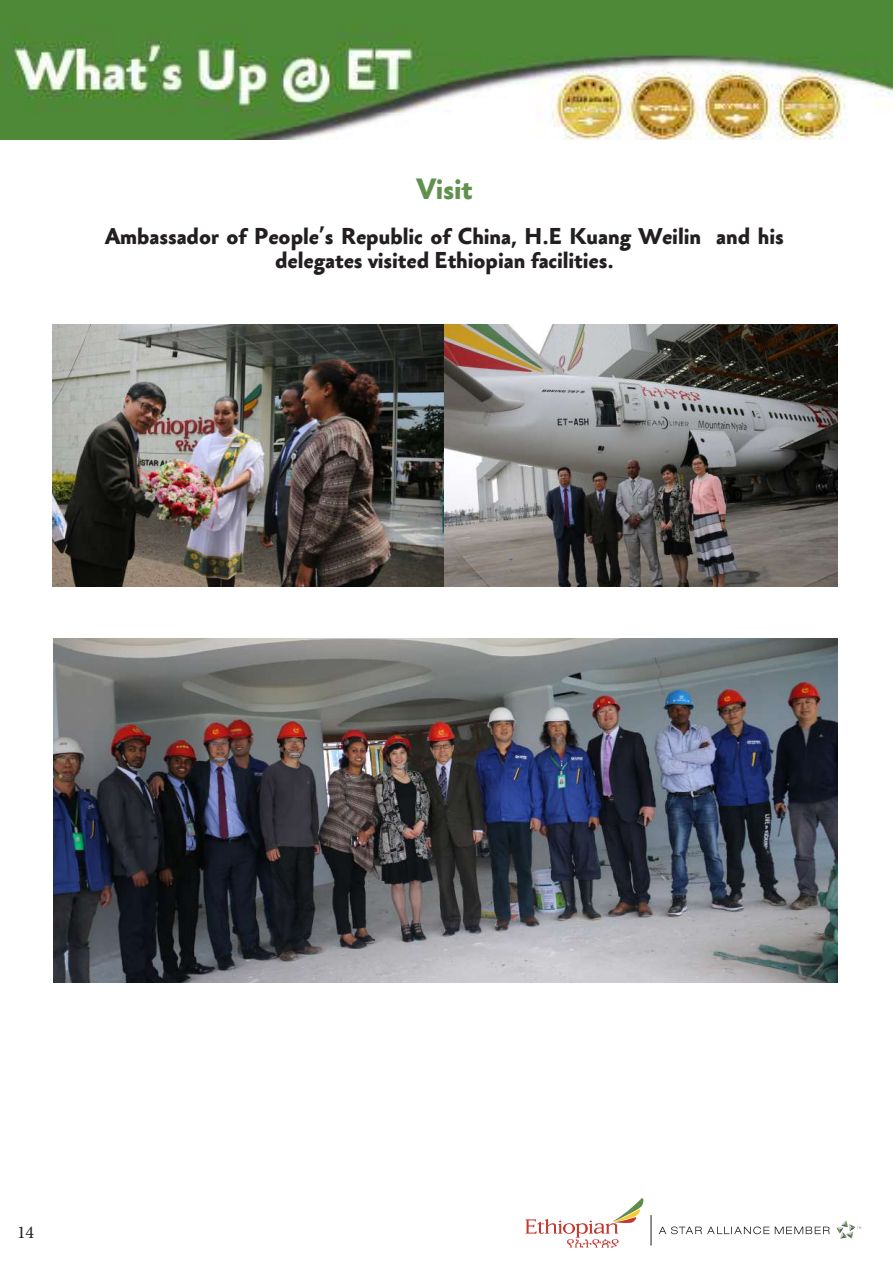
<style>
.page{position:relative;width:893px;height:1263px;background:#fff}
.page>*{position:absolute;margin:0;border:0;box-sizing:border-box;transform-origin:0 0}
.t1{font:700 27px "Sebastian Medium UCF";color:#61914f}
.t2{font:700 21px/24px "Sebastian Medium UCF";color:#231f20;text-align:center}
.t3{font:18px "Minion Pro";color:#231f20}
</style>
<div class="page">
<hr style="left:651px;top:1215px;width:1px;height:30px;background:#1f1e1e">
<svg style="left:836px;top:1220px;width:25px;height:18px"></svg>
<svg style="left:659px;top:1226px;width:110px;height:8px"></svg>
<svg style="left:775px;top:1226px;width:55px;height:8px"></svg>
<svg style="left:525px;top:1198px;width:119px;height:49px"></svg>
<img style="left:0;top:0;width:893px;height:140px">
<img style="left:53px;top:325px;width:784px;height:262px">
<img style="left:53px;top:639px;width:784px;height:343px">
<p class="t1" style="left:417px;top:171px;width:57px">Visit</p>
<p class="t2" style="left:105px;top:224px;width:680px">Ambassador of People’s Republic of China, H.E Kuang Weilin and his delegates visited Ethiopian facilities.</p>
<p class="t3" style="left:17px;top:1220px;width:19px">14</p>
</div>
